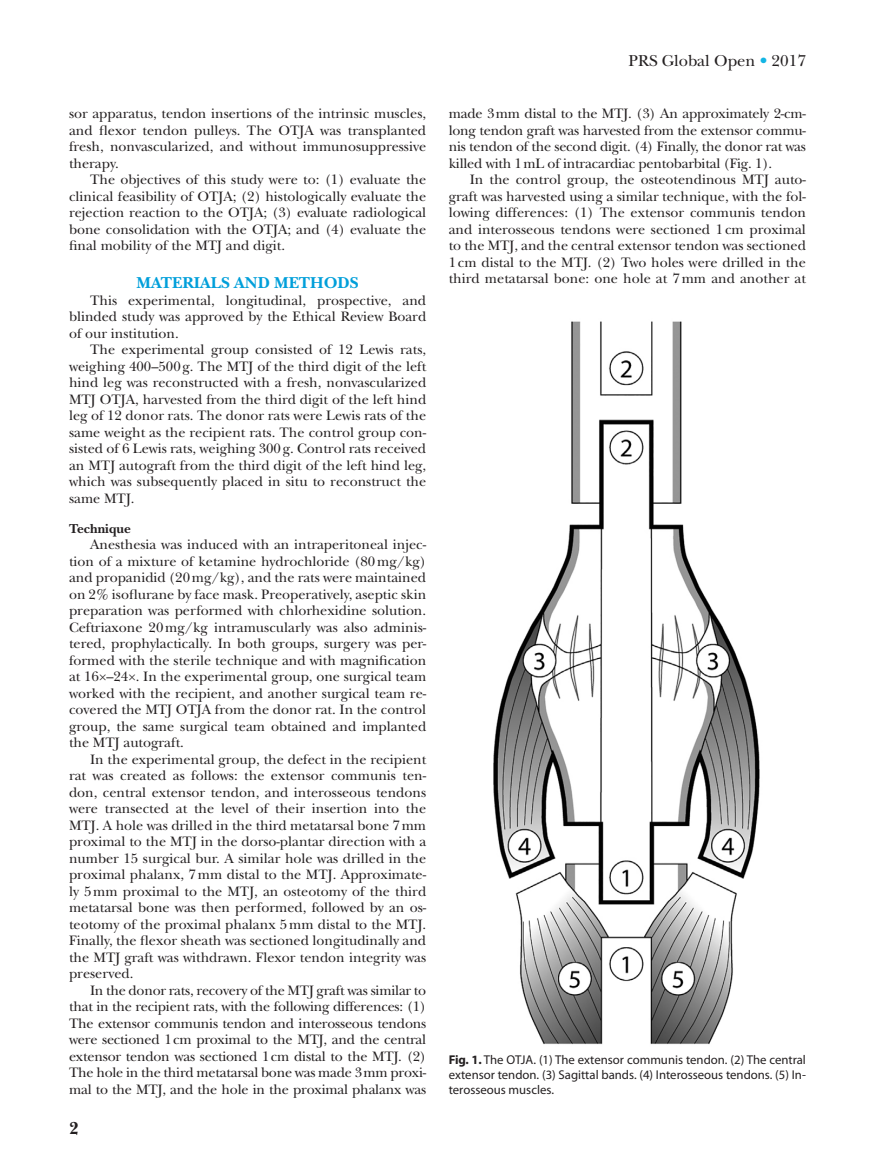
<style>
.page{position:relative;width:878px;height:1175px;background:#fff}
.page>*{position:absolute;margin:0;border:0;box-sizing:border-box;transform-origin:0 0}
.t1{font:700 18px "New Baskerville";color:#231f20}
.t2{font:700 16.5px "New Baskerville";color:#009fda}
.t3{font:16.5px "New Baskerville";color:#231f20}
.t4{font:14.25px/16.5px "New Baskerville";color:#231f20;text-align:justify}
.t5{font:700 13.5px "New Baskerville";color:#231f20}
.t6{font:12.75px/15px "Myriad Pro";color:#231f20;text-align:justify}
.s1{color:#13b5e4}
.s2{font-weight:700}
</style>
<div class="page">
<img style="left:493px;top:321px;width:267px;height:724px">
<p class="t4" style="left:69px;top:106px;width:359px">sor apparatus, tendon insertions of the intrinsic muscles, and flexor tendon pulleys. The OTJA was transplanted fresh, nonvascularized, and without immunosuppressive therapy.</p>
<p class="t4" style="left:69px;top:172px;width:359px;text-indent:21px">The objectives of this study were to: (1) evaluate the clinical feasibility of OTJA; (2) histologically evaluate the rejection reaction to the OTJA; (3) evaluate radiological bone consolidation with the OTJA; and (4) evaluate the final mobility of the MTJ and digit.</p>
<p class="t2" style="left:136px;top:273px;width:224px">MATERIALS AND METHODS</p>
<p class="t4" style="left:69px;top:292px;width:359px;text-indent:21px">This experimental, longitudinal, prospective, and blinded study was approved by the Ethical Review Board of our institution.</p>
<p class="t4" style="left:69px;top:341px;width:359px;text-indent:21px">The experimental group consisted of 12 Lewis rats, weighing 400–500g. The MTJ of the third digit of the left hind leg was reconstructed with a fresh, nonvascularized MTJ OTJA, harvested from the third digit of the left hind leg of 12 donor rats. The donor rats were Lewis rats of the same weight as the recipient rats. The control group con&shy;sisted of 6 Lewis rats, weighing 300g. Control rats received an MTJ autograft from the third digit of the left hind leg, which was subsequently placed in situ to reconstruct the same MTJ.</p>
<p class="t5" style="left:69px;top:520px;width:63px">Technique</p>
<p class="t4" style="left:69px;top:536px;width:359px;text-indent:21px">Anesthesia was induced with an intraperitoneal injec&shy;tion of a mixture of ketamine hydrochloride (80mg/kg) and propanidid (20mg/kg), and the rats were maintained on 2% isoflurane by face mask. Preoperatively, aseptic skin preparation was performed with chlorhexidine solution.<br>Ceftriaxone 20mg/kg intramuscularly was also adminis&shy;tered, prophylactically. In both groups, surgery was per&shy;formed with the sterile technique and with magnification at 16×–24×. In the experimental group, one surgical team worked with the recipient, and another surgical team re&shy;covered the MTJ OTJA from the donor rat. In the control group, the same surgical team obtained and implanted the MTJ autograft.</p>
<p class="t4" style="left:69px;top:751px;width:359px;text-indent:21px">In the experimental group, the defect in the recipient rat was created as follows: the extensor communis ten&shy;don, central extensor tendon, and interosseous tendons were transected at the level of their insertion into the MTJ. A hole was drilled in the third metatarsal bone 7mm proximal to the MTJ in the dorso-plantar direction with a number 15 surgical bur. A similar hole was drilled in the proximal phalanx, 7mm distal to the MTJ. Approximate&shy;ly 5mm proximal to the MTJ, an osteotomy of the third metatarsal bone was then performed, followed by an os&shy;teotomy of the proximal phalanx 5mm distal to the MTJ.<br>Finally, the flexor sheath was sectioned longitudinally and the MTJ graft was withdrawn. Flexor tendon integrity was preserved.</p>
<p class="t4" style="left:69px;top:982px;width:359px;text-indent:21px">In the donor rats, recovery of the MTJ graft was similar to that in the recipient rats, with the following differences: (1)<br>The extensor communis tendon and interosseous tendons were sectioned 1cm proximal to the MTJ, and the central extensor tendon was sectioned 1cm distal to the MTJ. (2)<br>The hole in the third metatarsal bone was made 3mm proxi&shy;mal to the MTJ, and the hole in the proximal phalanx was</p>
<p class="t1" style="left:69px;top:1118px;width:11px">2</p>
<p class="t3" style="left:628px;top:51px;width:179px">PRS Global Open <span class="s1">•</span> 2017</p>
<p class="t4" style="left:449px;top:106px;width:359px">made 3mm distal to the MTJ. (3) An approximately 2-cm&shy;long tendon graft was harvested from the extensor commu&shy;nis tendon of the second digit. (4) Finally, the donor rat was killed with 1mL of intracardiac pentobarbital (Fig. 1).</p>
<p class="t4" style="left:449px;top:172px;width:359px;text-indent:21px">In the control group, the osteotendinous MTJ auto&shy;graft was harvested using a similar technique, with the fol&shy;lowing differences: (1) The extensor communis tendon and interosseous tendons were sectioned 1cm proximal to the MTJ, and the central extensor tendon was sectioned 1cm distal to the MTJ. (2) Two holes were drilled in the third metatarsal bone: one hole at 7mm and another at</p>
<p class="t6" style="left:448px;top:1052px;width:358px"><span class="s2">Fig. 1.</span> The OTJA. (1) The extensor communis tendon. (2) The central extensor tendon. (3) Sagittal bands. (4) I nterosseous tendons. (5) I n&shy;terosseous muscles.</p>
</div>
